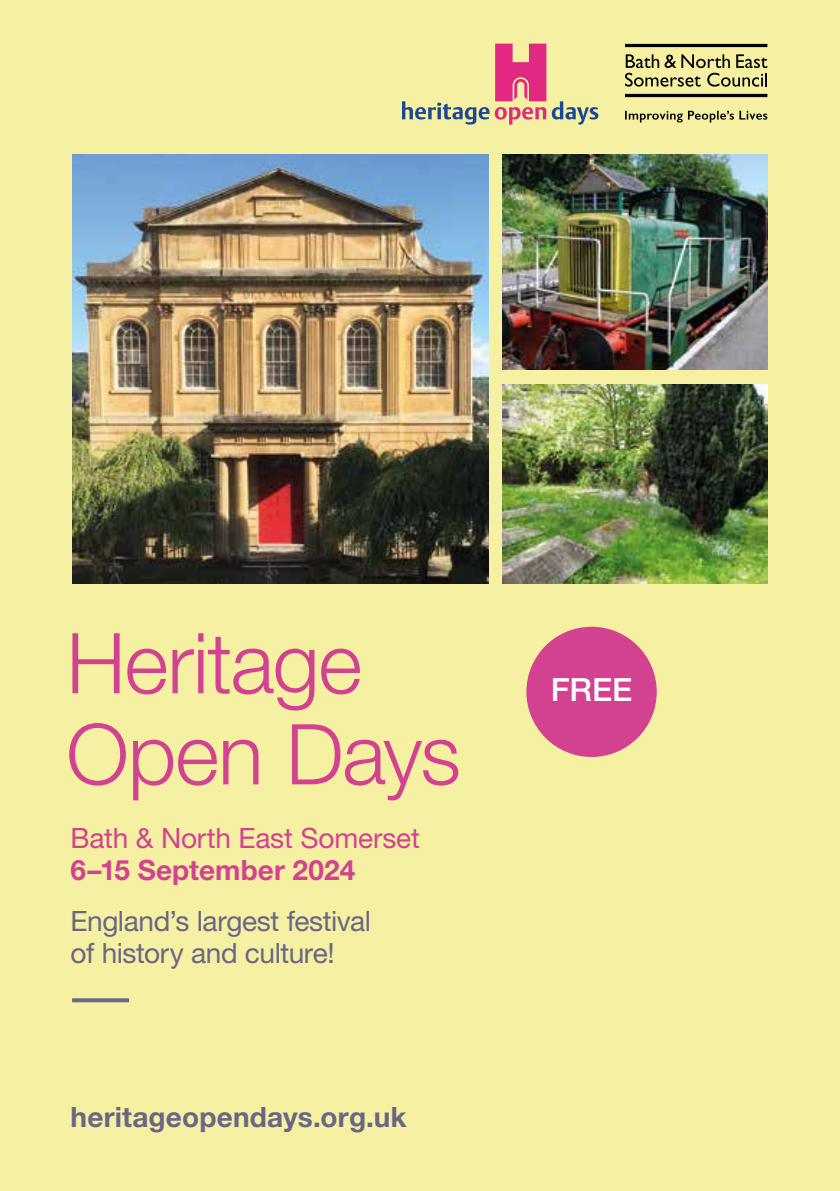
<style>
.page{position:relative;width:840px;height:1191px;background:#fff}
.page>*{position:absolute;margin:0;border:0;box-sizing:border-box;transform-origin:0 0}
.t1{font:300 84px/91px "Helvetica Neue LT Pro";letter-spacing:-.015em;color:#d34291}
.t2{font:500 32px "Helvetica Neue LT Pro";color:#fff}
.t3{font:28px/32px "Helvetica Neue LT Pro";letter-spacing:-.015em;color:#696686}
.t4{font:700 28px "Helvetica Neue LT Pro";letter-spacing:.005em;color:#696686}
.t5{font:28px "Helvetica Neue LT Pro";letter-spacing:-.005em;color:#d34291}
.t6{font:700 28px "Helvetica Neue LT Pro";letter-spacing:.005em;color:#d34291}
</style>
<div class="page">
<div style="left:0;top:0;width:839px;height:1191px;background:#f5f0a2"></div>
<img style="left:72px;top:155px;width:416px;height:428px">
<img style="left:502px;top:155px;width:265px;height:214px">
<img style="left:502px;top:384px;width:265px;height:199px">
<hr style="left:624px;top:94px;width:143px;height:3px;background:#000">
<hr style="left:624px;top:44px;width:143px;height:3px;background:#000">
<svg style="left:625px;top:54px;width:142px;height:33px"></svg>
<svg style="left:625px;top:111px;width:142px;height:11px"></svg>
<div style="left:526px;top:627px;width:130px;height:130px;background:#d34291;border-radius:50%"></div>
<svg style="left:72px;top:998px;width:57px;height:4px"></svg>
<svg style="left:402px;top:44px;width:196px;height:81px"></svg>
<h1 class="t1" style="left:66px;top:616px;width:396px">Heritage<br>Open Days</h1>
<p class="t5" style="left:71px;top:821px;width:350px">Bath &amp; North East Somerset</p>
<p class="t6" style="left:71px;top:853px;width:286px">6–15 September 2024</p>
<p class="t3" style="left:71px;top:904px;width:302px">England’s largest festival of history and culture!</p>
<p class="t4" style="left:71px;top:1099px;width:337px">heritageopendays.org.uk</p>
<p class="t2" style="left:550px;top:671px;width:83px">FREE</p>
</div>
